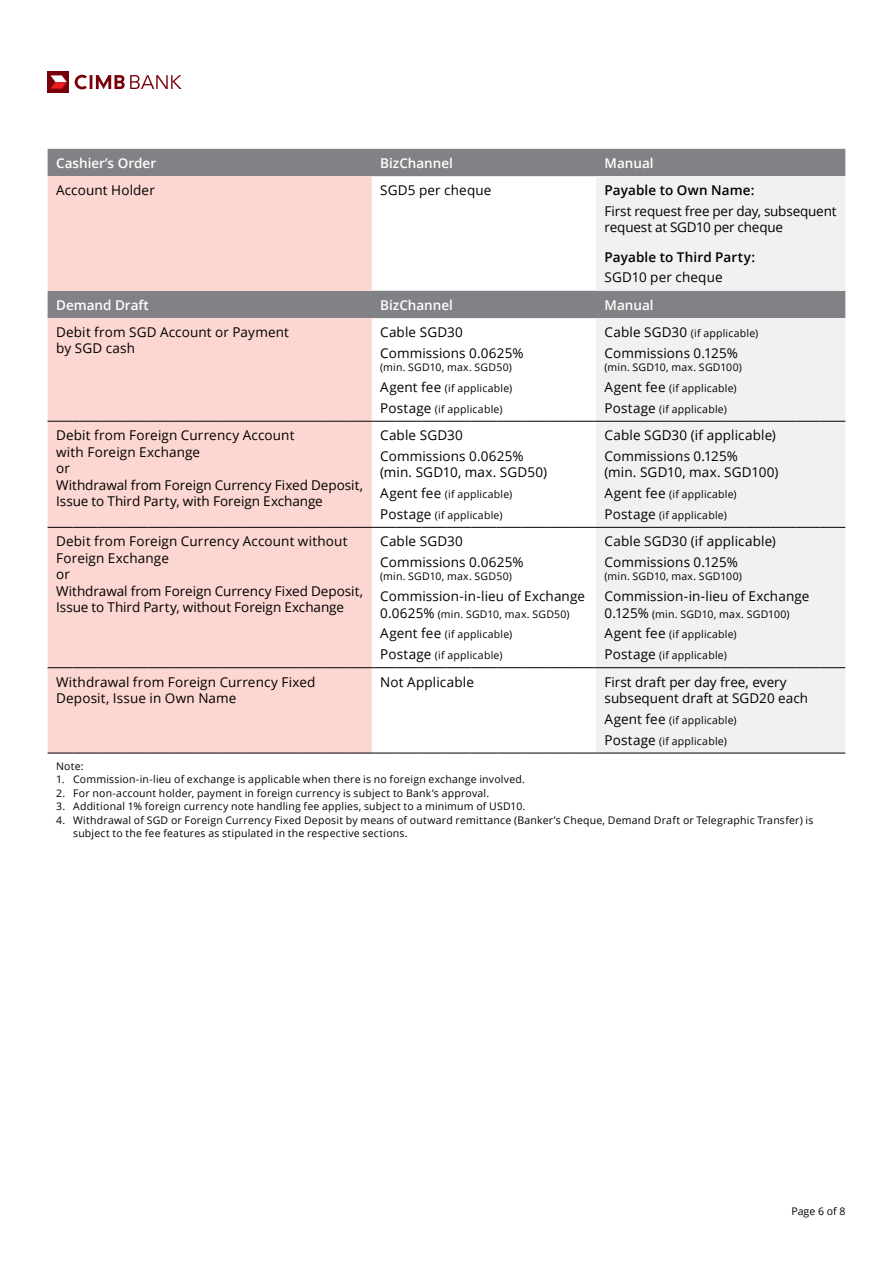
<style>
.page{position:relative;width:893px;height:1263px;background:#fff}
.page>*{position:absolute;margin:0;border:0;box-sizing:border-box;transform-origin:0 0}
.t1{font:13.5px/16.5px "Open Sans";letter-spacing:.01em;color:#000}
.t2{font:600 13.5px "Open Sans";color:#fff}
.t3{font:13.5px/16.5px "Open Sans";letter-spacing:-.015em;color:#000}
.t4{font:600 13.5px "Open Sans";letter-spacing:.01em;color:#000}
.t5{font:10.5px/20.7px "Open Sans";letter-spacing:.02em;color:#000}
.s1{font-size:13.5px}
</style>
<div class="page">
<div style="left:48px;top:71px;width:21px;height:22px;background:#790008"></div>
<svg style="left:50px;top:75px;width:17px;height:14px"></svg>
<svg style="left:75px;top:75px;width:107px;height:14px"></svg>
<svg style="left:48px;top:149px;width:797px;height:169px;fill:#808285"></svg>
<div style="left:48px;top:176px;width:324px;height:577px;background:#fcd6d0"></div>
<div style="left:596px;top:176px;width:249px;height:577px;background:#f1f1f2"></div>
<svg style="left:48px;top:421px;width:797px;height:1px"></svg>
<svg style="left:48px;top:527px;width:797px;height:1px"></svg>
<svg style="left:48px;top:667px;width:797px;height:1px"></svg>
<svg style="left:48px;top:753px;width:797px;height:1px"></svg>
<p class="t2" style="left:56px;top:153px;width:102px">Cashier’s Order</p>
<p class="t2" style="left:380px;top:153px;width:74px">BizChannel</p>
<p class="t2" style="left:605px;top:153px;width:51px">Manual</p>
<p class="t1" style="left:56px;top:181px;width:100px">Account Holder</p>
<p class="t1" style="left:380px;top:181px;width:113px">SGD5 per cheque</p>
<p class="t4" style="left:605px;top:181px;width:151px">Payable to Own Name:</p>
<p class="t3" style="left:605px;top:202px;width:233px">First request free per day, subsequent request at SGD10 per cheque</p>
<p class="t4" style="left:605px;top:247px;width:152px">Payable to Third Party:</p>
<p class="t1" style="left:605px;top:269px;width:120px">SGD10 per cheque</p>
<p class="t2" style="left:56px;top:295px;width:94px">Demand Draft</p>
<p class="t2" style="left:380px;top:295px;width:74px">BizChannel</p>
<p class="t2" style="left:605px;top:295px;width:51px">Manual</p>
<p class="t1" style="left:56px;top:323px;width:234px">Debit from SGD Account or Payment by SGD cash</p>
<p class="t1" style="left:380px;top:321px;width:145px;line-height:20.7px">Cable SGD30<br>Commissions 0.0625%</p>
<p class="t5" style="left:380px;top:357px;width:134px;text-align:justify">(min. SGD10, max. SGD50)<br><span class="s1">Agent fee</span> (if applicable)<br><span class="s1">Postage</span> (if applicable)</p>
<p class="t5" style="left:605px;top:322px;width:155px"><span class="s1">Cable SGD30</span> (if applicable)</p>
<p class="t1" style="left:605px;top:344px;width:135px">Commissions 0.125%</p>
<p class="t5" style="left:605px;top:357px;width:139px">(min. SGD10, max. SGD100)<br><span class="s1">Agent fee</span> (if applicable)<br><span class="s1">Postage</span> (if applicable)</p>
<p class="t1" style="left:56px;top:427px;width:308px">Debit from Foreign Currency Account<br>with Foreign Exchange<br>or<br>Withdrawal from Foreign Currency Fixed Deposit,<br>Issue to Third Party, with Foreign Exchange</p>
<p class="t1" style="left:380px;top:424px;width:145px;line-height:20.7px">Cable SGD30<br>Commissions 0.0625%</p>
<p class="t1" style="left:380px;top:464px;width:168px">(min. SGD10, max. SGD50)</p>
<p class="t5" style="left:380px;top:484px;width:134px"><span class="s1">Agent fee</span> (if applicable)<br><span class="s1">Postage</span> (if applicable)</p>
<p class="t1" style="left:56px;top:533px;width:308px">Debit from Foreign Currency Account without<br>Foreign Exchange<br>or<br>Withdrawal from Foreign Currency Fixed Deposit,<br>Issue to Third Party, without Foreign Exchange</p>
<p class="t1" style="left:380px;top:531px;width:145px;line-height:20.7px">Cable SGD30<br>Commissions 0.0625%</p>
<p class="t5" style="left:380px;top:566px;width:133px">(min. SGD10, max. SGD50)</p>
<p class="t1" style="left:380px;top:588px;width:206px">Commission-in-lieu of Exchange</p>
<p class="t5" style="left:380px;top:603px;width:191px"><span class="s1">0.0625%</span> (min. SGD10, max. SGD50)<br><span class="s1">Agent fee</span> (if applicable)<br><span class="s1">Postage</span> (if applicable)</p>
<p class="t1" style="left:605px;top:424px;width:173px;line-height:20.7px">Cable SGD30 (if applicable)<br>Commissions 0.125%</p>
<p class="t1" style="left:605px;top:464px;width:176px">(min. SGD10, max. SGD100)</p>
<p class="t5" style="left:605px;top:484px;width:134px"><span class="s1">Agent fee</span> (if applicable)<br><span class="s1">Postage</span> (if applicable)</p>
<p class="t1" style="left:605px;top:531px;width:173px;line-height:20.7px">Cable SGD30 (if applicable)<br>Commissions 0.125%</p>
<p class="t5" style="left:605px;top:566px;width:139px">(min. SGD10, max. SGD100)</p>
<p class="t1" style="left:605px;top:588px;width:206px">Commission-in-lieu of Exchange</p>
<p class="t5" style="left:605px;top:603px;width:187px"><span class="s1">0.125%</span> (min. SGD10, max. SGD100)<br><span class="s1">Agent fee</span> (if applicable)<br><span class="s1">Postage</span> (if applicable)</p>
<p class="t1" style="left:56px;top:673px;width:261px">Withdrawal from Foreign Currency Fixed<br>Deposit, Issue in Own Name</p>
<p class="t1" style="left:380px;top:673px;width:95px">Not Applicable</p>
<p class="t1" style="left:605px;top:673px;width:205px">First draft per day free, every subsequent draft at SGD20 each</p>
<p class="t5" style="left:605px;top:709px;width:134px"><span class="s1">Agent fee</span> (if applicable)<br><span class="s1">Postage</span> (if applicable)</p>
<p class="t5" style="left:56px;top:755px;width:29px">Note:</p>
<p class="t5" style="left:56px;top:769px;width:470px">1. Commission-in-lieu of exchange is applicable when there is no foreign exchange involved.</p>
<p class="t5" style="left:56px;top:782px;width:435px">2. For non-account holder, payment in foreign currency is subject to Bank’s approval.</p>
<p class="t5" style="left:56px;top:796px;width:471px">3. Additional 1% foreign currency note handling fee applies, subject to a minimum of USD10.</p>
<p class="t5" style="left:73px;top:813px;width:742px;line-height:13.5px;text-indent:-17px">4. Withdrawal of SGD or Foreign Currency Fixed Deposit by means of outward remittance (Banker’s Cheque, Demand Draft or Telegraphic Transfer) is subject to the fee features as stipulated in the respective sections.</p>
<p class="t5" style="left:791px;top:1201px;width:55px">Page 6 of 8</p>
</div>
